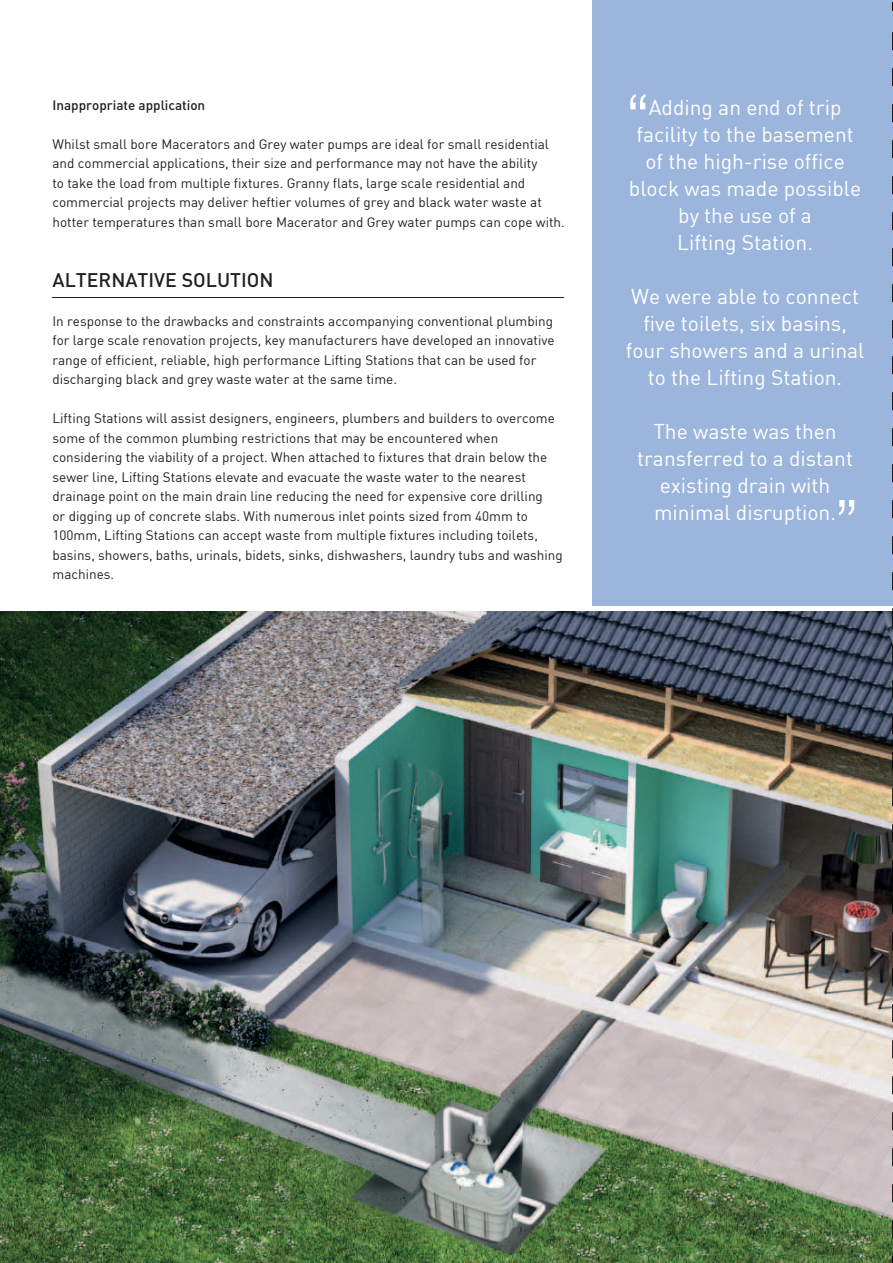
<style>
.page{position:relative;width:893px;height:1263px;background:#fff}
.page>*{position:absolute;margin:0;border:0;box-sizing:border-box;transform-origin:0 0}
.t1{font:21px/27px "DIN";color:#fff;text-align:center}
.t2{font:500 19.5px "DIN Pro";color:#231f20}
.t3{font:13.5px/19.5px "DIN";color:#231f20}
.t4{font:500 13.5px "DIN Pro";color:#231f20}
</style>
<div class="page">
<hr style="left:52px;top:297px;width:512px;height:1px;background:#231f20">
<img style="left:0;top:612px;width:893px;height:651px">
<div style="left:592px;top:0;width:301px;height:605px;background:#9bb5dc"></div>
<svg style="left:892px;top:32px;width:1px;height:18px"></svg>
<svg style="left:892px;top:68px;width:1px;height:18px"></svg>
<svg style="left:892px;top:104px;width:1px;height:18px"></svg>
<svg style="left:892px;top:140px;width:1px;height:18px"></svg>
<svg style="left:892px;top:176px;width:1px;height:18px"></svg>
<svg style="left:892px;top:212px;width:1px;height:18px"></svg>
<svg style="left:892px;top:248px;width:1px;height:18px"></svg>
<svg style="left:892px;top:284px;width:1px;height:18px"></svg>
<svg style="left:892px;top:320px;width:1px;height:18px"></svg>
<svg style="left:892px;top:356px;width:1px;height:18px"></svg>
<svg style="left:892px;top:392px;width:1px;height:18px"></svg>
<svg style="left:892px;top:428px;width:1px;height:18px"></svg>
<svg style="left:892px;top:464px;width:1px;height:18px"></svg>
<svg style="left:892px;top:500px;width:1px;height:18px"></svg>
<svg style="left:892px;top:536px;width:1px;height:18px"></svg>
<svg style="left:892px;top:572px;width:1px;height:18px"></svg>
<svg style="left:892px;top:608px;width:1px;height:18px"></svg>
<svg style="left:892px;top:644px;width:1px;height:18px"></svg>
<svg style="left:892px;top:680px;width:1px;height:18px"></svg>
<svg style="left:892px;top:716px;width:1px;height:18px"></svg>
<svg style="left:892px;top:752px;width:1px;height:18px"></svg>
<svg style="left:892px;top:788px;width:1px;height:18px"></svg>
<svg style="left:892px;top:824px;width:1px;height:18px"></svg>
<svg style="left:892px;top:860px;width:1px;height:18px"></svg>
<svg style="left:892px;top:896px;width:1px;height:18px"></svg>
<svg style="left:892px;top:932px;width:1px;height:18px"></svg>
<svg style="left:892px;top:968px;width:1px;height:18px"></svg>
<svg style="left:892px;top:1004px;width:1px;height:18px"></svg>
<svg style="left:892px;top:1040px;width:1px;height:18px"></svg>
<svg style="left:892px;top:1076px;width:1px;height:18px"></svg>
<svg style="left:892px;top:1112px;width:1px;height:18px"></svg>
<svg style="left:892px;top:1148px;width:1px;height:18px"></svg>
<svg style="left:892px;top:1184px;width:1px;height:18px"></svg>
<svg style="left:892px;top:1220px;width:1px;height:18px"></svg>
<svg style="left:839px;top:500px;width:15px;height:15px"></svg>
<svg style="left:630px;top:94px;width:16px;height:15px"></svg>
<p class="t4" style="left:52px;top:95px;width:154px">Inappropriate application</p>
<p class="t3" style="left:52px;top:134px;width:514px">Whilst small bore Macerators and Grey water pumps are ideal for small residential and commercial applications, their size and performance may not have the ability<br>to take the load from multiple fixtures. Granny flats, large scale residential and commercial projects may deliver heftier volumes of grey and black water waste at hotter temperatures than small bore Macerator and Grey water pumps can cope with.</p>
<p class="t2" style="left:52px;top:266px;width:222px">ALTERNATIVE SOLUTION</p>
<p class="t3" style="left:52px;top:311px;width:504px">In response to the drawbacks and constraints accompanying conventional plumbing for large scale renovation projects, key manufacturers have developed an innovative range of efficient, reliable, high performance Lifting Stations that can be used for discharging black and grey waste water at the same time.</p>
<p class="t3" style="left:52px;top:408px;width:512px">Lifting Stations will assist designers, engineers, plumbers and builders to overcome some of the common plumbing restrictions that may be encountered when considering the viability of a project. When attached to fixtures that drain below the sewer line, Lifting Stations elevate and evacuate the waste water to the nearest drainage point on the main drain line reducing the need for expensive core drilling<br>or digging up of concrete slabs. With numerous inlet points sized from 40mm to 100mm, Lifting Stations can accept waste from multiple fixtures including toilets, basins, showers, baths, urinals, bidets, sinks, dishwashers, laundry tubs and washing machines.</p>
<p class="t1" style="left:629px;top:94px;width:234px">Adding an end of trip facility to the basement of the high-rise office block was made possible by the use of a<br>Lifting Station.</p>
<p class="t1" style="left:626px;top:283px;width:240px">We were able to connect five toilets, six basins, four showers and a urinal to the Lifting Station.</p>
<p class="t1" style="left:637px;top:418px;width:217px">The waste was then transferred to a distant existing drain with minimal disruption.</p>
</div>
